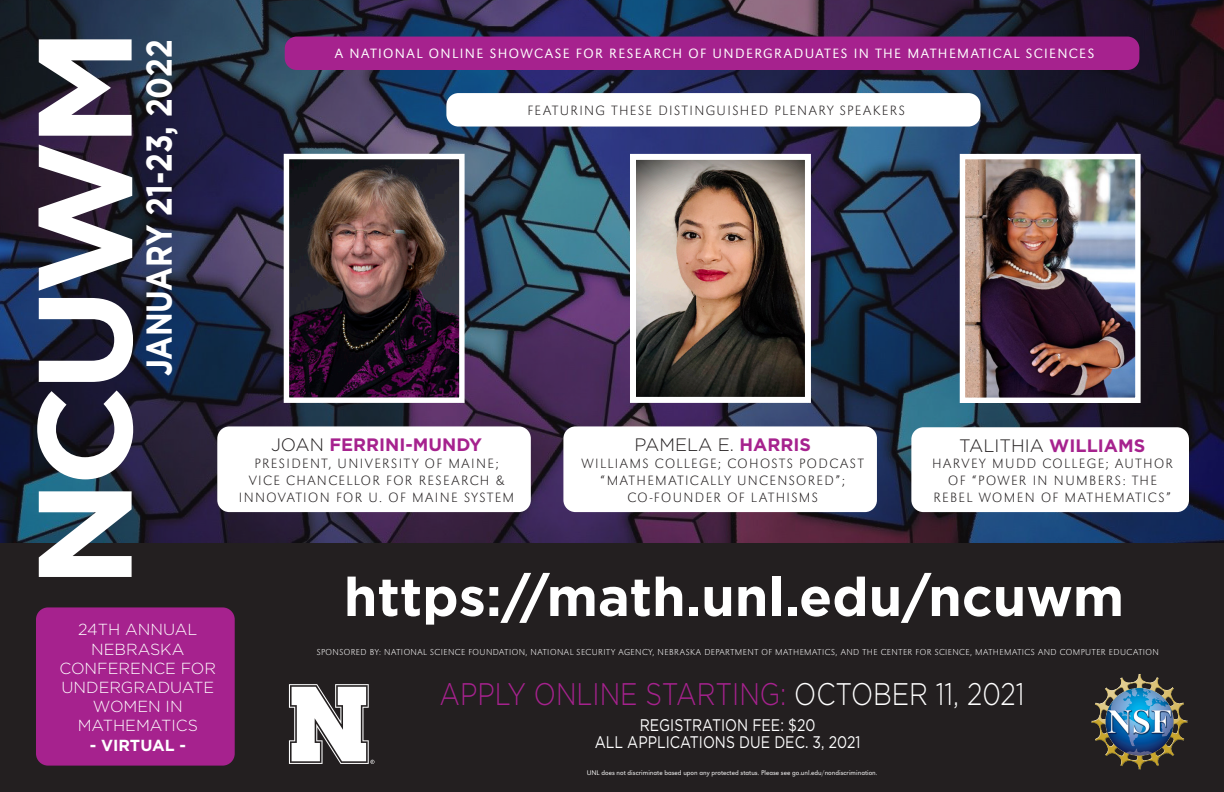
<style>
.page{position:relative;width:1224px;height:792px;background:#fff}
.page>*{position:absolute;margin:0;border:0;box-sizing:border-box;transform-origin:0 0}
.t1{font:700 132.6px "Gotham";letter-spacing:-.05em;color:#fff;scale:1.04 1}
.t2{font:700 54px "Gotham";color:#fff}
.t3{font:700 36px "Gotham";color:#fff;scale:.83 1}
.t4{font:300 31.2px "Gotham";color:#a6228e;scale:.83 1}
.t5{font:300 18px "Gotham";color:#231f20}
.t6{font:700 18px "Gotham";color:#a6228e}
.t7{font:16.8px "Gotham";color:#fff;scale:.83 1}
.t8{font:300 16px/19.2px "Gotham";color:#fff;text-align:center}
.t9{font:700 16px "Gotham";color:#fff}
.t10{font:300 expanded 14px/16.8px "URW Grotesk";letter-spacing:.1em;color:#231f20;text-align:center}
.t11{font:300 14px "URW Grotesk";letter-spacing:.1em;color:#fff}
.t12{font:300 expanded 9px "URW Grotesk";letter-spacing:.05em;color:#fff}
.t13{font:300 7px "URW Grotesk";color:#fff}
.s1{font-weight:300;color:#231f20}
.s2{font-weight:700;color:#a6228e}
.s3{color:#fff}
</style>
<div class="page">
<div style="left:0;top:543px;width:1224px;height:249px;background:#231f20"></div>
<img style="left:0;top:0;width:1224px;height:543px">
<div style="left:446px;top:93px;width:534px;height:34px;background:#fff;border-radius:12px"></div>
<img style="left:290px;top:160px;width:169px;height:237px">
<div style="left:284px;top:154px;width:181px;height:249px;border:5px solid #fff"></div>
<img style="left:637px;top:161px;width:167px;height:235px">
<div style="left:630px;top:154px;width:181px;height:249px;border:6px solid #fff"></div>
<img style="left:1091px;top:672px;width:97px;height:98px">
<img style="left:966px;top:160px;width:169px;height:237px">
<div style="left:960px;top:154px;width:181px;height:249px;border:5px solid #fff"></div>
<div style="left:285px;top:37px;width:854px;height:33px;background:#a6228e;border-radius:12px"></div>
<div style="left:36px;top:607px;width:199px;height:159px;background:#a6228e;border-radius:12px"></div>
<div style="left:217px;top:426px;width:314px;height:86px;background:#fff;border-radius:12px"></div>
<div style="left:563px;top:426px;width:314px;height:86px;background:#fff;border-radius:12px"></div>
<div style="left:911px;top:427px;width:278px;height:85px;background:#fff;border-radius:12px"></div>
<svg style="left:289px;top:684px;width:86px;height:80px"></svg>
<p class="t1" style="left:-3px;top:589px;width:541px;rotate:-90deg">NCUWM</p>
<p class="t11" style="left:335px;top:46px;width:761px">A NATIONAL ONLINE SHOWCASE FOR RESEARCH OF UNDERGRADUATES IN THE MATHEMATICAL SCIENCES</p>
<p class="t3" style="left:135px;top:376px;width:407px;rotate:-90deg">JANUARY 21-23, 2022</p>
<p class="t10" style="left:527px;top:102px;width:379px">FEATURING THESE DISTINGUISHED PLENARY SPEAKERS</p>
<p class="t6" style="left:271px;top:433px;width:213px"><span class="s1">JOAN</span> FERRINI-MUNDY</p>
<p class="t10" style="left:239px;top:455px;width:277px">PRESIDENT, UNIVERSITY OF MAINE;<br>VICE CHANCELLOR FOR RESEARCH &amp;<br>INNOVATION FOR U. OF MAINE SYSTEM</p>
<p class="t5" style="left:634px;top:434px;width:178px">PAMELA E. <span class="s2">HARRIS</span></p>
<p class="t10" style="left:582px;top:455px;width:284px">WILLIAMS COLLEGE; COHOSTS PODCAST “MATHEMATICALLY UNCENSORED”;<br>CO-FOUNDER OF LATHISMS</p>
<p class="t5" style="left:959px;top:434px;width:188px">TALITHIA <span class="s2">WILLIAMS</span></p>
<p class="t10" style="left:932px;top:455px;width:242px">HARVEY MUDD COLLEGE; AUTHOR<br>OF “POWER IN NUMBERS: THE<br>REBEL WOMEN OF MATHEMATICS”</p>
<p class="t2" style="left:344px;top:561px;width:782px">https://math.unl.edu/ncuwm</p>
<p class="t8" style="left:60px;top:620px;width:158px">24TH ANNUAL<br>NEBRASKA<br>CONFERENCE FOR<br>UNDERGRADUATE<br>WOMEN IN<br>MATHEMATICS</p>
<p class="t9" style="left:90px;top:734px;width:98px">- VIRTUAL -</p>
<p class="t12" style="left:317px;top:647px;width:844px">SPONSORED BY: NATIONAL SCIENCE FOUNDATION, NATIONAL SECURITY AGENCY, NEBRASKA DEPARTMENT OF MATHEMATICS, AND THE CENTER FOR SCIENCE, MATHEMATICS AND COMPUTER EDUCATION</p>
<p class="t4" style="left:440px;top:674px;width:707px">APPLY ONLINE STARTING: <span class="s3">OCTOBER 11, 2021</span></p>
<p class="t7" style="left:640px;top:714px;width:213px">REGISTRATION FEE: $20</p>
<p class="t7" style="left:595px;top:731px;width:322px">ALL APPLICATIONS DUE DEC. 3, 2021</p>
<p class="t13" style="left:587px;top:769px;width:292px">UNL does not discriminate based upon any protected status. Please see go.unl.edu/nondiscrimination.</p>
</div>
